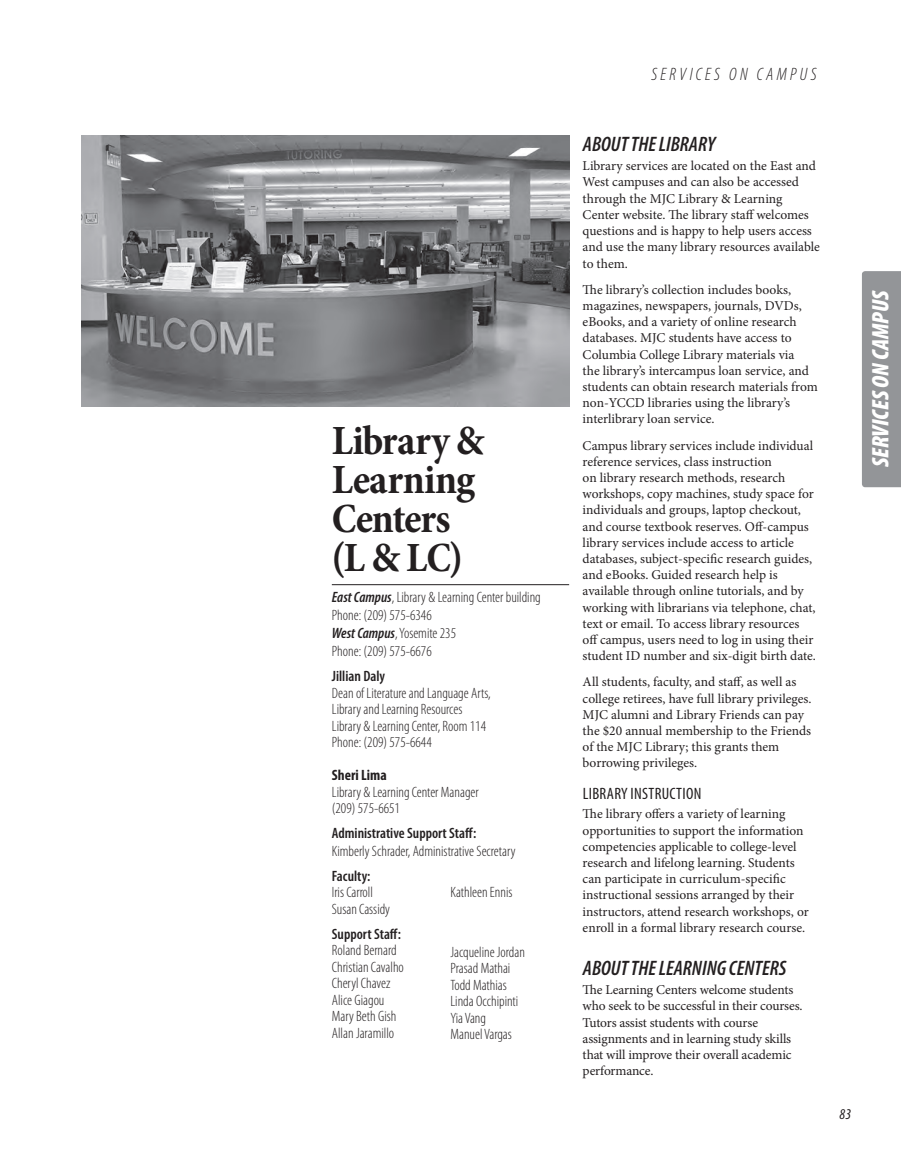
<style>
.page{position:relative;width:901px;height:1175px;background:#fff}
.page>*{position:absolute;margin:0;border:0;box-sizing:border-box;transform-origin:0 0}
.t1{font:700 condensed 42px/39px "Minion Pro";letter-spacing:-.02em;color:#231f20}
.t2{font:italic 900 condensed 24px "Myriad Pro";color:#fff}
.t3{font:italic 600 condensed 21px "Myriad Pro";color:#231f20}
.t4{font:italic 300 condensed 18px "Myriad Pro";letter-spacing:.18em;color:#231f20}
.t5{font:condensed 16.5px "Myriad Pro";letter-spacing:.02em;color:#231f20}
.t6{font:300 condensed 15px/16.5px "Myriad Pro";color:#231f20}
.t7{font:600 condensed 15px "Myriad Pro";color:#231f20}
.t8{font:700 condensed 15px "Myriad Pro";color:#231f20}
.t9{font:italic condensed 15px "Myriad Pro";color:#231f20}
.t10{font:13.5px/16.2px "Minion Pro";letter-spacing:-.005em;color:#231f20}
.s1{font-weight:600;font-style:italic}
</style>
<div class="page">
<div style="left:862px;top:271px;width:39px;height:216px;background:#939598"></div>
<hr style="left:332px;top:584px;width:237px;height:1px;background:#231f20">
<img style="left:81px;top:135px;width:488px;height:271px">
<h1 class="t1" style="left:332px;top:420px;width:154px">Library &amp;<br>Learning<br>Centers (L &amp; LC)</h1>
<p class="t6" style="left:332px;top:588px;width:210px;line-height:18px"><span class="s1">EAST CAMPUS</span>, Library &amp; Learning Center building<br>Phone: (209) 575-6346<br><span class="s1">WEST CAMPUS</span>, Yosemite 235<br>Phone: (209) 575-6676</p>
<p class="t7" style="left:332px;top:667px;width:55px">Jillian Daly</p>
<p class="t6" style="left:332px;top:684px;width:160px">Dean of Literature and Language Arts,<br>Library and Learning Resources<br>Library &amp; Learning Center, Room 114<br>Phone: (209) 575-6644</p>
<p class="t8" style="left:332px;top:765px;width:56px">Sheri Lima</p>
<p class="t6" style="left:332px;top:783px;width:148px">Library &amp; Learning Center Manager (209) 575-6651</p>
<p class="t7" style="left:332px;top:823px;width:146px">Administrative Support Staff:</p>
<p class="t6" style="left:332px;top:842px;width:185px">Kimberly Schrader, Administrative Secretary</p>
<p class="t7" style="left:332px;top:866px;width:40px">Faculty:</p>
<p class="t6" style="left:332px;top:884px;width:60px">Iris Carroll<br>Susan Cassidy</p>
<p class="t6" style="left:450px;top:883px;width:63px">Kathleen Ennis</p>
<p class="t7" style="left:332px;top:924px;width:71px">Support Staff:</p>
<p class="t6" style="left:332px;top:941px;width:74px">Roland Bernard<br>Christian Cavalho<br>Cheryl Chavez<br>Alice Giagou<br>Mary Beth Gish<br>Allan Jaramillo</p>
<p class="t6" style="left:450px;top:943px;width:76px">Jacqueline Jordan<br>Prasad Mathai<br>Todd Mathias<br>Linda Occhipinti<br>Yia Vang<br>Manuel Vargas</p>
<h3 class="t4" style="left:651px;top:64px;width:166px">SERVICES ON CAMPUS</h3>
<h3 class="t3" style="left:583px;top:131px;width:134px">ABOUT THE LIBRARY</h3>
<p class="t10" style="left:582px;top:158px;width:239px">Library services are located on the East and West campuses and can also be accessed through the MJC Library &amp; Learning Center website. The library staff welcomes questions and is happy to help users access and use the many library resources available to them.</p>
<p class="t10" style="left:582px;top:281px;width:237px">The library’s collection includes books, magazines, newspapers, journals, DVDs, eBooks, and a variety of online research databases. MJC students have access to Columbia College Library materials via<br>the library’s intercampus loan service, and students can obtain research materials from non-YCCD libraries using the library’s interlibrary loan service.</p>
<p class="t10" style="left:582px;top:437px;width:235px">Campus library services include individual reference services, class instruction<br>on library research methods, research workshops, copy machines, study space for individuals and groups, laptop checkout, and course textbook reserves. Off-campus library services include access to article databases, subject-specific research guides, and eBooks. Guided research help is available through online tutorials, and by working with librarians via telephone, chat, text or email. To access library resources off campus, users need to log in using their student ID number and six-digit birth date.</p>
<p class="t10" style="left:582px;top:674px;width:230px">All students, faculty, and staff, as well as college retirees, have full library privileges.<br>MJC alumni and Library Friends can pay the $20 annual membership to the Friends of the MJC Library; this grants them borrowing privileges.</p>
<p class="t5" style="left:583px;top:783px;width:25px">LIBRARY</p>
<p class="t5" style="left:630px;top:783px;width:59px">INSTRUCTION</p>
<p class="t10" style="left:582px;top:806px;width:228px">The library offers a variety of learning opportunities to support the information competencies applicable to college-level research and lifelong learning. Students can participate in curriculum-specific instructional sessions arranged by their instructors, attend research workshops, or enroll in a formal library research course.</p>
<h3 class="t3" style="left:583px;top:954px;width:205px">ABOU T THE LEARNING CENTERS</h3>
<p class="t10" style="left:582px;top:981px;width:221px">The Learning Centers welcome students who seek to be successful in their courses.<br>Tutors assist students with course assignments and in learning study skills that will improve their overall academic performance.</p>
<p class="t9" style="left:839px;top:1104px;width:13px">83</p>
<h2 class="t2" style="left:865px;top:467px;width:178px;rotate:-90deg">SERVICES ON CAMPUS</h2>
</div>
